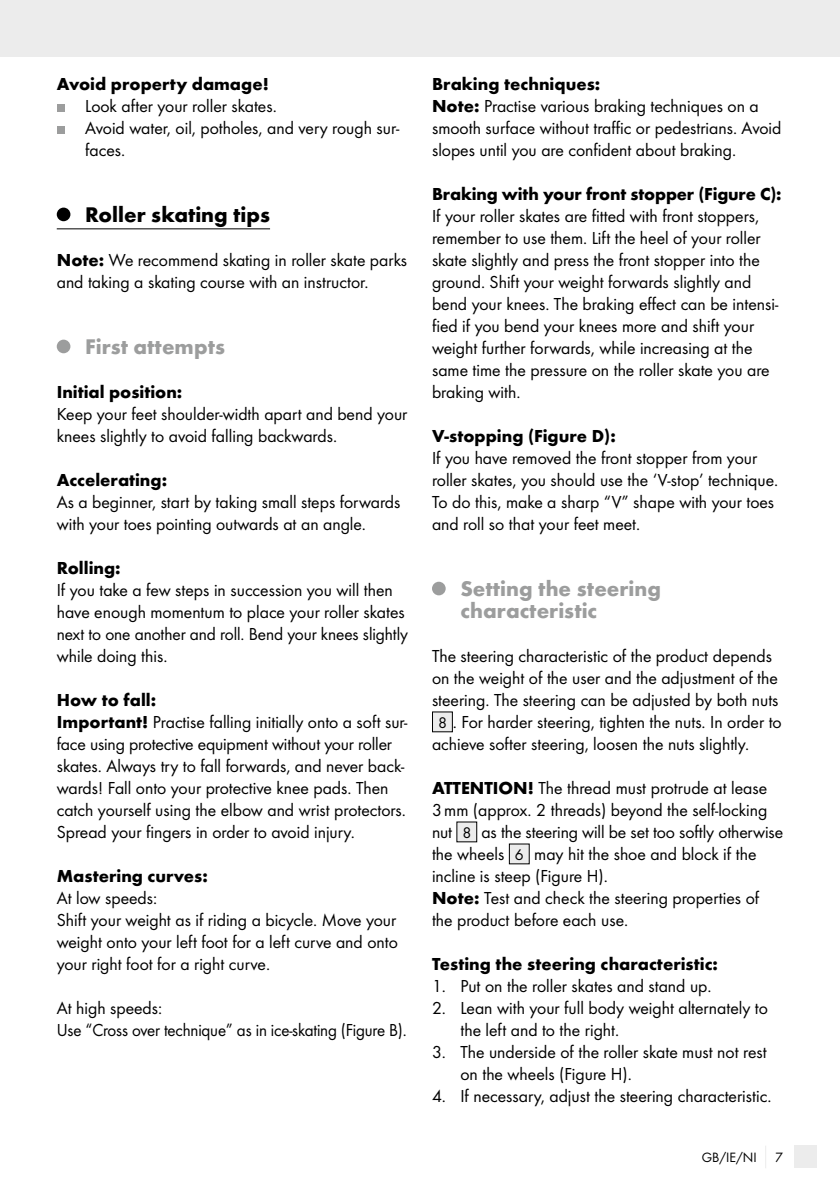
<style>
.page{position:relative;width:840px;height:1191px;background:#fff}
.page>*{position:absolute;margin:0;border:0;box-sizing:border-box;transform-origin:0 0}
.t1{font:700 22px/22px "Futura";color:#9c9d9d}
.t2{font:700 22px "Futura";color:#000}
.t3{font:18px/22px "Futura Boo";color:#000}
.t4{font:700 18px "Futura";color:#000}
.t5{font:14px "Futura Boo";color:#000}
.s1{font-family:"Futura";font-weight:700}
.s2{font-size:16px}
</style>
<div class="page">
<div style="left:0;top:0;width:839px;height:57px;background:#ececec"></div>
<div style="left:794px;top:1145px;width:22px;height:23px;background:#ececec"></div>
<hr style="left:57px;top:228px;width:213px;height:1px;background:#000">
<div style="left:57px;top:104px;width:7px;height:8px;background:#9c9d9d"></div>
<div style="left:57px;top:126px;width:7px;height:8px;background:#9c9d9d"></div>
<div style="left:57px;top:208px;width:13px;height:13px;background:#000;border-radius:50%"></div>
<div style="left:57px;top:340px;width:13px;height:13px;background:#9c9d9d;border-radius:50%"></div>
<div style="left:432px;top:582px;width:13px;height:13px;background:#9c9d9d;border-radius:50%"></div>
<div style="left:432px;top:712px;width:20px;height:20px;background:#ececec"></div>
<div style="left:456px;top:822px;width:20px;height:20px;background:#ececec"></div>
<div style="left:509px;top:844px;width:20px;height:20px;background:#ececec"></div>
<p class="t4" style="left:57px;top:73px;width:213px">Avoid property damage!</p>
<p class="t3" style="left:85px;top:95px;width:315px">Look after your roller skates.<br>Avoid water, oil, potholes, and very rough sur&shy;faces.</p>
<p class="t2" style="left:85px;top:201px;width:186px">Roller skating tips</p>
<p class="t3" style="left:57px;top:249px;width:352px"><span class="s1">Note:</span> We recommend skating in roller skate parks and taking a skating course with an instructor.</p>
<p class="t1" style="left:85px;top:335px;width:141px">First attempts</p>
<p class="t4" style="left:57px;top:381px;width:127px">Initial position:</p>
<p class="t3" style="left:57px;top:403px;width:352px">Keep your feet shoulder-width apart and bend your knees slightly to avoid falling backwards.</p>
<p class="t4" style="left:57px;top:469px;width:112px">Accelerating:</p>
<p class="t3" style="left:57px;top:491px;width:345px">As a beginner, start by taking small steps forwards with your toes pointing outwards at an angle.</p>
<p class="t4" style="left:57px;top:557px;width:65px">Rolling:</p>
<p class="t3" style="left:57px;top:579px;width:352px">If you take a few steps in succession you will then have enough momentum to place your roller skates next to one another and roll. Bend your knees slightly while doing this.</p>
<p class="t4" style="left:57px;top:689px;width:101px">How to fall:</p>
<p class="t3" style="left:57px;top:711px;width:352px"><span class="s1">Important!</span> Practise falling initially onto a soft sur&shy;face using protective equipment without your roller skates. Always try to fall forwards, and never back&shy;wards! Fall onto your protective knee pads. Then catch yourself using the elbow and wrist protectors.<br>Spread your fingers in order to avoid injury.</p>
<p class="t4" style="left:57px;top:865px;width:152px">Mastering curves:</p>
<p class="t3" style="left:57px;top:887px;width:342px">At low speeds:<br>Shift your weight as if riding a bicycle. Move your weight onto your left foot for a left curve and onto your right foot for a right curve.</p>
<p class="t3" style="left:57px;top:997px;width:351px">At high speeds:<br>Use “Cross over technique” as in ice-skating (Figure B).</p>
<p class="t4" style="left:432px;top:73px;width:170px">Braking techniques:</p>
<p class="t3" style="left:432px;top:95px;width:351px"><span class="s1">Note:</span> Practise various braking techniques on a smooth surface without traffic or pedestrians. Avoid slopes until you are confident about braking.</p>
<p class="t4" style="left:432px;top:183px;width:351px">Braking with your front stopper (Figure C):</p>
<p class="t3" style="left:432px;top:205px;width:347px">If your roller skates are fitted with front stoppers, remember to use them. Lift the heel of your roller skate slightly and press the front stopper into the ground. Shift your weight forwards slightly and bend your knees. The braking effect can be intensi&shy;fied if you bend your knees more and shift your weight further forwards, while increasing at the same time the pressure on the roller skate you are braking with.</p>
<p class="t4" style="left:432px;top:425px;width:185px">V-stopping (Figure D):</p>
<p class="t3" style="left:432px;top:447px;width:347px">If you have removed the front stopper from your roller skates, you should use the ‘V-stop’ technique.<br>To do this, make a sharp “V” shape with your toes and roll so that your feet meet.</p>
<p class="t1" style="left:460px;top:577px;width:202px">Setting the steering characteristic</p>
<p class="t3" style="left:432px;top:645px;width:341px">The steering characteristic of the product depends</p>
<p class="t3" style="left:432px;top:667px;width:347px">on the weight of the user and the adjustment of the</p>
<p class="t3" style="left:432px;top:689px;width:348px">steering. The steering can be adjusted by both nuts</p>
<p class="t3" style="left:438px;top:711px;width:345px"><span class="s2">8</span> . For harder steering, tighten the nuts. In order to</p>
<p class="t3" style="left:432px;top:733px;width:318px">achieve softer steering, loosen the nuts slightly.</p>
<p class="t3" style="left:432px;top:777px;width:352px"><span class="s1">ATTENTION!</span> The thread must protrude at lease 3mm (approx. 2 threads) beyond the self-locking nut <span class="s2">8</span> as the steering will be set too softly otherwise the wheels <span class="s2">6</span> may hit the shoe and block if the incline is steep (Figure H).<br><span class="s1">Note:</span> Test and check the steering properties of the product before each use.</p>
<p class="t4" style="left:432px;top:953px;width:287px">Testing the steering characteristic:</p>
<p class="t3" style="left:432px;top:975px;width:281px">1. Put on the roller skates and stand up.</p>
<p class="t3" style="left:460px;top:997px;width:309px;text-indent:-28px">2. Lean with your full body weight alternately to the left and to the right.</p>
<p class="t3" style="left:460px;top:1041px;width:307px;text-indent:-28px">3. The underside of the roller skate must not rest on the wheels (Figure H).</p>
<p class="t3" style="left:432px;top:1085px;width:341px">4. If necessary, adjust the steering characteristic.</p>
<p class="t5" style="left:701px;top:1149px;width:56px">GB/IE/NI</p>
<p class="t5" style="left:774px;top:1149px;width:9px">7</p>
</div>
